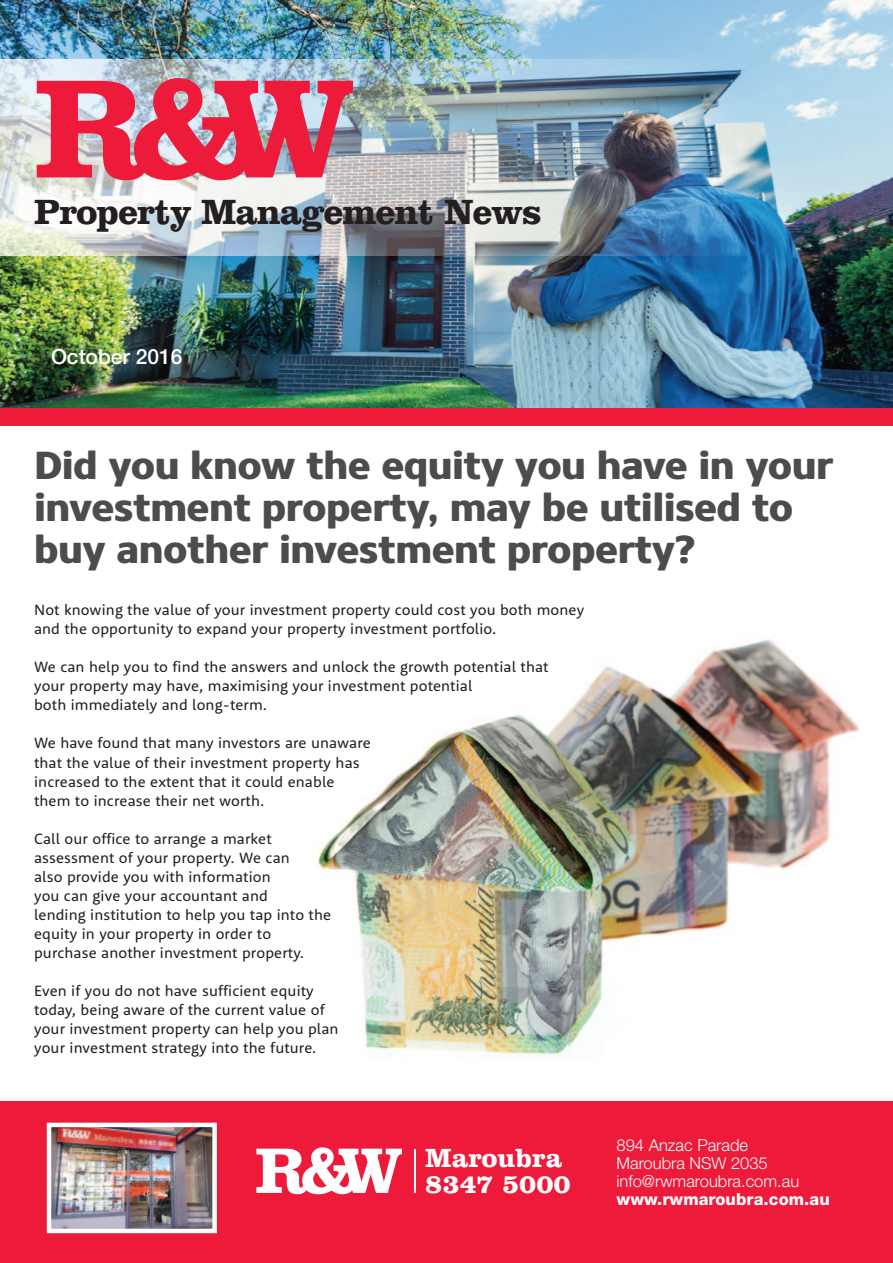
<style>
.page{position:relative;width:893px;height:1263px;background:#fff}
.page>*{position:absolute;margin:0;border:0;box-sizing:border-box;transform-origin:0 0}
.t1{font:700 144px "Clarendon BT";color:#ed1a3a}
.t2{font:700 66px "Clarendon BT";color:#fff}
.t3{font:800 39px/42px "Core Sans NR75";letter-spacing:-.015em;color:#4b4c4d}
.t4{font:700 36px "Clarendon BT";letter-spacing:-.025em;color:#231f20}
.t5{font:700 27px/25.5px "Clarendon BT";color:#fff}
.t6{font:500 21px "Helvetica Neue";color:#fff}
.t7{font:300 16.5px/18px "Helvetica Neue";color:#fff}
.t8{font:800 16.5px "Helvetica Neue";letter-spacing:.005em;color:#fff}
.t9{font:15px/19px "Rooney Sans";letter-spacing:.005em;color:#231f20}
.s1{font-family:"Helvetica Neue";font-weight:200;font-size:61.5px}
</style>
<div class="page">
<img style="left:0;top:0;width:893px;height:408px">
<img style="left:0;top:60px;width:753px;height:195px">
<div style="left:0;top:408px;width:893px;height:17px;background:#ed1a3a"></div>
<div style="left:0;top:1101px;width:893px;height:162px;background:#ed1a3a"></div>
<img style="left:52px;top:1128px;width:160px;height:100px">
<div style="left:47px;top:1123px;width:170px;height:110px;border:4px solid #fff"></div>
<img style="left:317px;top:639px;width:542px;height:416px">
<h1 class="t1" style="left:34px;top:43px;width:321px">R&amp;W</h1>
<h3 class="t4" style="left:34px;top:191px;width:509px">Property Management News</h3>
<h3 class="t6" style="left:51px;top:349px;width:133px">October 2016</h3>
<h3 class="t3" style="left:34px;top:445px;width:801px">Did you know the equity you have in your investment property, may be utilised to buy another investment property?</h3>
<p class="t9" style="left:34px;top:602px;width:552px">Not knowing the value of your investment property could cost you both money and the opportunity to expand your property investment portfolio.</p>
<p class="t9" style="left:34px;top:659px;width:516px">We can help you to find the answers and unlock the growth potential that your property may have, maximising your investment potential<br>both immediately and long-term.</p>
<p class="t9" style="left:34px;top:735px;width:338px">We have found that many investors are unaware that the value of their investment property has increased to the extent that it could enable them to increase their net worth.</p>
<p class="t9" style="left:34px;top:830px;width:299px">Call our office to arrange a market assessment of your property. We can<br>also provide you with information<br>you can give your accountant and<br>lending institution to help you tap into the equity in your property in order to purchase another investment property.</p>
<p class="t9" style="left:34px;top:983px;width:306px">Even if you do not have sufficient equity today, being aware of the current value of your investment property can help you plan your investment strategy into the future.</p>
<h2 class="t2" style="left:255px;top:1131px;width:165px">R&amp;W <span class="s1">l</span></h2>
<h3 class="t5" style="left:425px;top:1145px;width:147px">Maroubra<br>8347 5000</h3>
<p class="t7" style="left:617px;top:1137px;width:184px">894 Anzac Parade<br>Maroubra NSW 2035 info@rwmaroubra.com.au</p>
<p class="t8" style="left:617px;top:1193px;width:215px">www.rwmaroubra.com.au</p>
</div>
